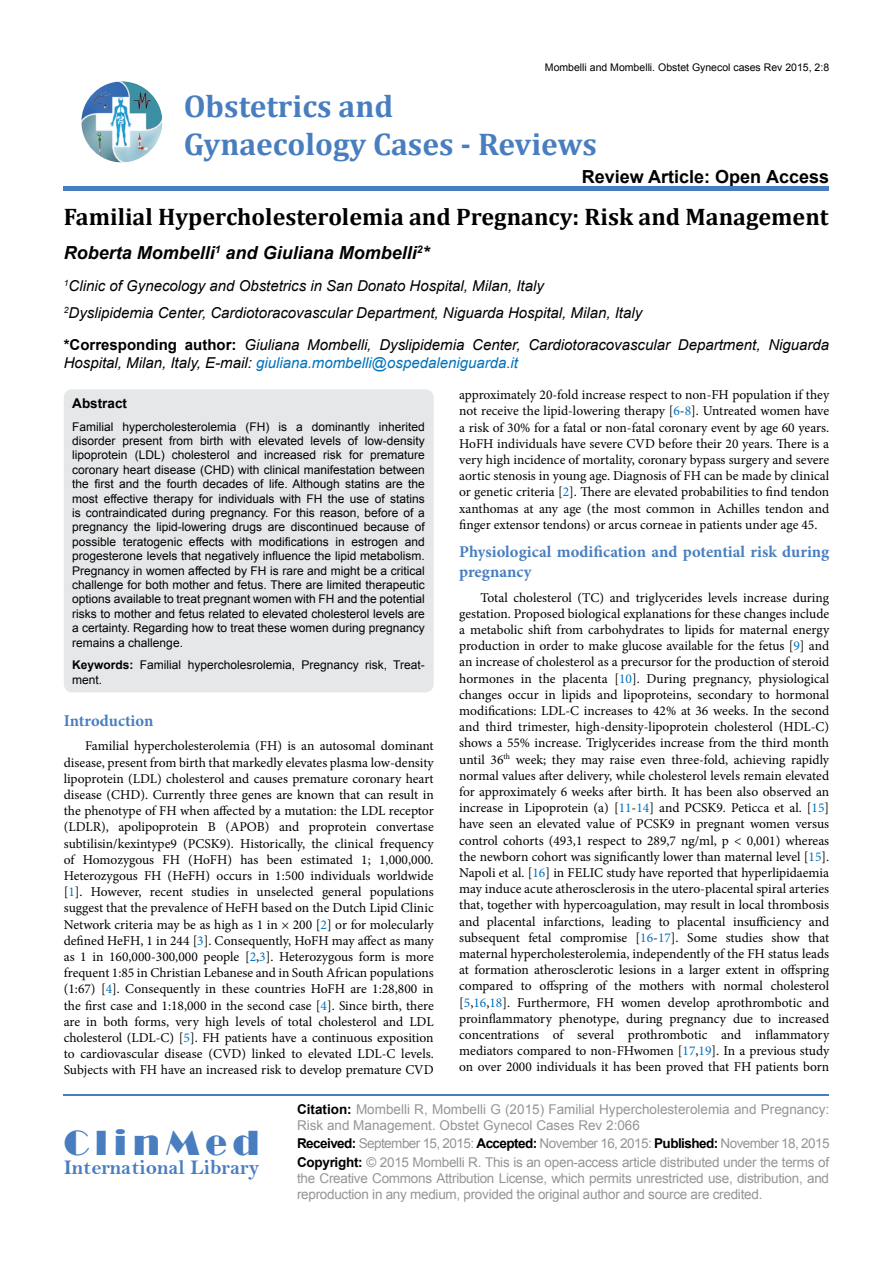
<style>
.page{position:relative;width:893px;height:1263px;background:#fff}
.page>*{position:absolute;margin:0;border:0;box-sizing:border-box;transform-origin:0 0}
.t1{font:36px "Broadway";letter-spacing:.16em;color:#487ec0}
.t2{font:700 31.5px/37.8px "Cambria";color:#487ec0}
.t3{font:700 24px "Cambria";color:#000}
.t4{font:21px "Bell MT Bold";color:#487ec0}
.t5{font:italic 700 18px "Arial";color:#000}
.t6{font:700 18px "Arial";color:#000}
.t7{font:700 16.5px/19.8px "Minion Pro";color:#487ec0}
.t8{font:italic 15px/26.5px "Arial";color:#000}
.t9{font:13.5px/16.2px "Minion Pro";color:#000;text-align:justify}
.t10{font:13.5px/18.3px "Arial";letter-spacing:-.02em;color:#939598}
.t11{font:13.5px/16.2px "Arial";color:#939598}
.t12{font:700 13.5px "Arial";color:#000}
.t13{font:12px/14.4px "Arial";color:#000;text-align:justify}
.t14{font:10.5px "Arial";color:#000}
.s1{font-weight:700;font-style:normal}
.s2{color:#0072bc}
.s3{font-weight:700}
.s4{font-weight:700;color:#000}
</style>
<div class="page">
<img style="left:81px;top:81px;width:81px;height:81px;border-radius:41px">
<div style="left:64px;top:186px;width:765px;height:5px;background:#487ec0"></div>
<hr style="left:64px;top:1094px;width:765px;height:2px;background:#487ec0">
<div style="left:64px;top:389px;width:370px;height:303px;background:#e6e7e8;border-radius:9px"></div>
<p class="t14" style="left:545px;top:61px;width:286px">Mombelli and Mombelli. Obstet Gynecol cases Rev 2015, 2:8</p>
<h2 class="t2" style="left:184px;top:86px;width:415px">Obstetrics and<br>Gynaecology Cases - Reviews</h2>
<h3 class="t6" style="left:582px;top:164px;width:249px">Review Article: Open Access</h3>
<h3 class="t3" style="left:64px;top:200px;width:766px">Familial Hypercholesterolemia and Pregnancy: Risk and Management</h3>
<h3 class="t5" style="left:64px;top:241px;width:367px">Roberta Mombelli<sup>1</sup> and Giuliana Mombelli<sup>2</sup>*</h3>
<p class="t8" style="left:64px;top:273px;width:580px"><sup>1</sup>Clinic of Gynecology and Obstetrics in San Donato Hospital, Milan, Italy<br><sup>2</sup>Dyslipidemia Center, Cardiotoracovascular Department, Niguarda Hospital, Milan, Italy</p>
<p class="t8" style="left:64px;top:336px;width:767px;line-height:18px"><span class="s1">*Corresponding author:</span> Giuliana Mombelli, Dyslipidemia Center, Cardiotoracovascular Department, Niguarda<br>Hospital, Milan, Italy, E-mail: <span class="s2">giuliana.mombelli@ospedaleniguarda.it</span></p>
<p class="t9" style="left:459px;top:387px;width:371px">approximately 20-fold increase respect to non-FH population if they not receive the lipid-lowering therapy [<span class="s2">6</span>-<span class="s2">8</span>]. Untreated women have a risk of 30% for a fatal or non-fatal coronary event by age 60 years.<br>HoFH individuals have severe CVD before their 20 years. There is a very high incidence of mortality, coronary bypass surgery and severe aortic stenosis in young age. Diagnosis of FH can be made by clinical or genetic criteria [<span class="s2">2</span>]. There are elevated probabilities to find tendon xanthomas at any age (the most common in Achilles tendon and finger extensor tendons) or arcus corneae in patients under age 45.</p>
<p class="t7" style="left:459px;top:542px;width:371px">Physiological modification and potential risk during pregnancy</p>
<p class="t9" style="left:459px;top:589px;width:371px;text-indent:21px">Total cholesterol (TC) and triglycerides levels increase during gestation. Proposed biological explanations for these changes include a metabolic shift from carbohydrates to lipids for maternal energy production in order to make glucose available for the fetus [<span class="s2">9</span>] and an increase of cholesterol as a precursor for the production of steroid hormones in the placenta [<span class="s2">10</span>]. During pregnancy, physiological changes occur in lipids and lipoproteins, secondary to hormonal modifications: LDL-C increases to 42% at 36 weeks. In the second and third trimester, high-density-lipoprotein cholesterol (HDL-C) shows a 55% increase. Triglycerides increase from the third month until 36<sup>th</sup> week; they may raise even three-fold, achieving rapidly normal values after delivery, while cholesterol levels remain elevated for approximately 6 weeks after birth. It has been also observed an increase in Lipoprotein (a) [<span class="s2">11</span>-<span class="s2">14</span>] and PCSK9. Peticca et al. [<span class="s2">15</span>] have seen an elevated value of PCSK9 in pregnant women versus control cohorts (493,1 respect to 289,7 ng/ml, p &lt; 0,001) whereas the newborn cohort was significantly lower than maternal level [<span class="s2">15</span>].<br>Napoli et al. [<span class="s2">16</span>] in FELIC study have reported that hyperlipidaemia may induce acute atherosclerosis in the utero-placental spiral arteries that, together with hypercoagulation, may result in local thrombosis and placental infarctions, leading to placental insufficiency and subsequent fetal compromise [<span class="s2">16</span>-<span class="s2">17</span>]. Some studies show that maternal hypercholesterolemia, independently of the FH status leads at formation atherosclerotic lesions in a larger extent in offspring compared to offspring of the mothers with normal cholesterol [<span class="s2">5</span>,<span class="s2">16</span>,<span class="s2">18</span>]. Furthermore, FH women develop aprothrombotic and proinflammatory phenotype, during pregnancy due to increased concentrations of several prothrombotic and inflammatory mediators compared to non-FHwomen [<span class="s2">17</span>,<span class="s2">19</span>]. In a previous study on over 2000 individuals it has been proved that FH patients born</p>
<p class="t12" style="left:72px;top:394px;width:56px">Abstract</p>
<p class="t13" style="left:72px;top:419px;width:354px">Familial hypercholesterolemia (FH) is a dominantly inherited disorder present from birth with elevated levels of low-density lipoprotein (LDL) cholesterol and increased risk for premature coronary heart disease (CHD) with clinical manifestation between the first and the fourth decades of life. Although statins are the most effective therapy for individuals with FH the use of statins is contraindicated during pregnancy. For this reason, before of a pregnancy the lipid-lowering drugs are discontinued because of possible teratogenic effects with modifications in estrogen and progesterone levels that negatively influence the lipid metabolism.<br>Pregnancy in women affected by FH is rare and might be a critical challenge for both mother and fetus. There are limited therapeutic options available to treat pregnant women with FH and the potential risks to mother and fetus related to elevated cholesterol levels are a certainty. Regarding how to treat these women during pregnancy remains a challenge.</p>
<p class="t13" style="left:72px;top:658px;width:354px"><span class="s3">Keywords:</span> Familial hypercholesrolemia, Pregnancy risk, Treat&shy;ment.</p>
<p class="t7" style="left:64px;top:710px;width:91px">Introduction</p>
<p class="t9" style="left:64px;top:738px;width:371px;text-indent:21px">Familial hypercholesterolemia (FH) is an autosomal dominant disease, present from birth that markedly elevates plasma low-density lipoprotein (LDL) cholesterol and causes premature coronary heart disease (CHD). Currently three genes are known that can result in the phenotype of FH when affected by a mutation: the LDL receptor (LDLR), apolipoprotein B (APOB) and proprotein convertase subtilisin/kexintype9 (PCSK9). Historically, the clinical frequency of Homozygous FH (HoFH) has been estimated 1; 1,000,000.<br>Heterozygous FH (HeFH) occurs in 1:500 individuals worldwide [<span class="s2">1</span>]. However, recent studies in unselected general populations suggest that the prevalence of HeFH based on the Dutch Lipid Clinic Network criteria may be as high as 1 in × 200 [<span class="s2">2</span>] or for molecularly defined HeFH, 1 in 244 [<span class="s2">3</span>]. Consequently, HoFH may affect as many as 1 in 160,000-300,000 people [<span class="s2">2</span>,<span class="s2">3</span>]. Heterozygous form is more frequent 1:85 in Christian Lebanese and in South African populations (1:67) [<span class="s2">4</span>]. Consequently in these countries HoFH are 1:28,800 in the first case and 1:18,000 in the second case [<span class="s2">4</span>]. Since birth, there are in both forms, very high levels of total cholesterol and LDL cholesterol (LDL-C) [<span class="s2">5</span>]. FH patients have a continuous exposition to cardiovascular disease (CVD) linked to elevated LDL-C levels.<br>Subjects with FH have an increased risk to develop premature CVD</p>
<h1 class="t1" style="left:64px;top:1122px;width:197px">ClinMed</h1>
<h3 class="t4" style="left:64px;top:1155px;width:197px">International Library</h3>
<p class="t11" style="left:297px;top:1101px;width:534px"><span class="s4">Citation:</span> Mombelli R, Mombelli G (2015) Familial Hypercholesterolemia and Pregnancy:<br>Risk and Management. Obstet Gynecol Cases Rev 2:066</p>
<p class="t10" style="left:297px;top:1135px;width:534px"><span class="s4">Received:</span> September 15, 2015: <span class="s4">Accepted:</span> November 16, 2015: <span class="s4">Published:</span> November 18, 2015<br><span class="s4">Copyright:</span> © 2015 Mombelli R. This is an open-access article distributed under the terms of</p>
<p class="t10" style="left:297px;top:1170px;width:534px;line-height:16.2px">the Creative Commons Attribution License, which permits unrestricted use, distribution, and reproduction in any medium, provided the original author and source are credited.</p>
</div>
